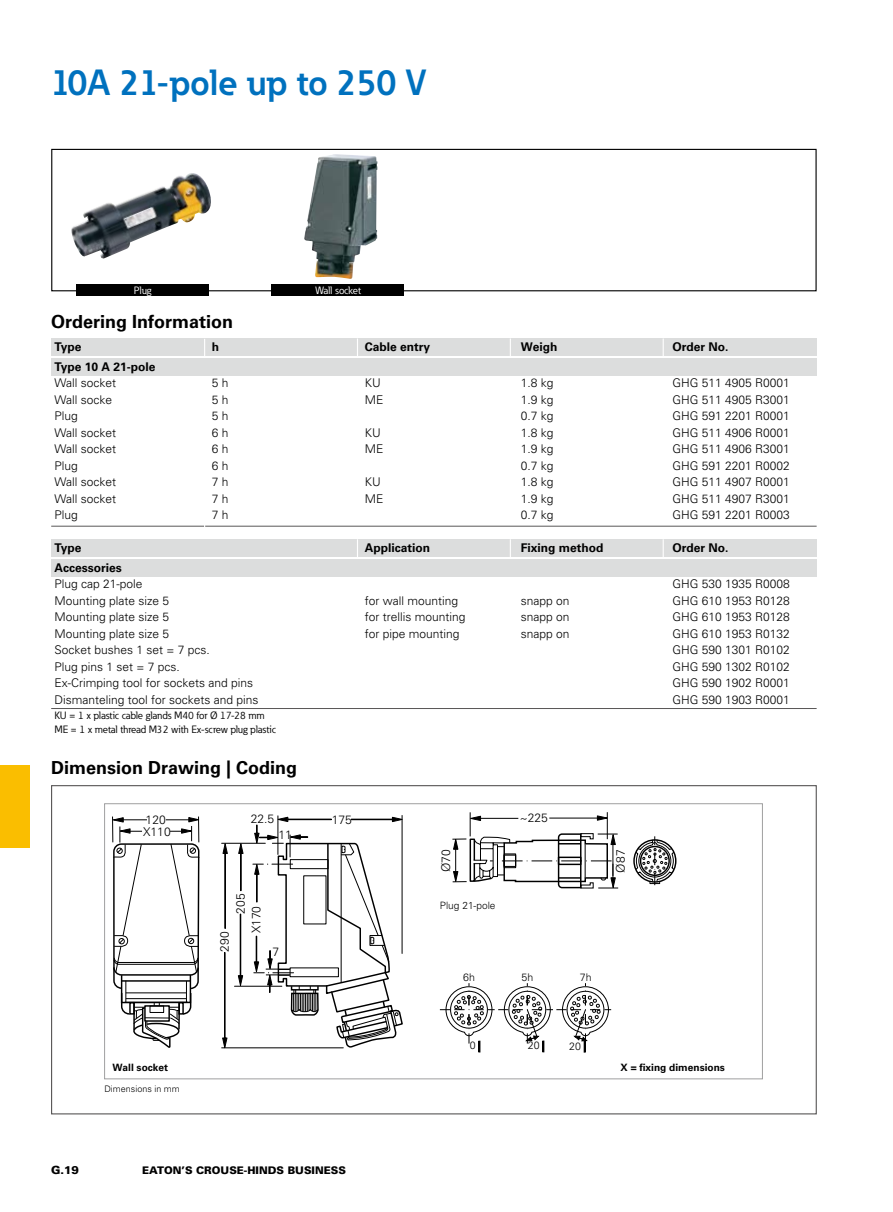
<style>
.page{position:relative;width:893px;height:1212px;background:#fff}
.page>*{position:absolute;margin:0;border:0;box-sizing:border-box;transform-origin:0 0}
.t1{font:700 36px "Eaton";color:#0071be}
.t2{font:700 18px "Univers";color:#000}
.t3{font:300 12.15px/11.2px "Univers";color:#000}
.t4{font:300 12px "Univers";color:#000}
.t5{font:700 12px "Univers";color:#000}
.t6{font:900 11.25px "Univers";color:#000}
.t7{font:300 10.65px "Univers";color:#000}
.t8{font:10.5px/13.5px "Eaton";color:#000}
.t9{font:900 10.5px "Univers";color:#000}
.t10{font:10.5px "Eaton";letter-spacing:-.02em;color:#fff}
.t11{font:700 10.2px "Univers LT Std";color:#000}
.t12{font:300 10.2px "Univers";color:#000}
.t13{font:300 9px "Univers";color:#000}
</style>
<div class="page">
<div style="left:0;top:765px;width:30px;height:82px;background:#fabe00"></div>
<div style="left:51px;top:149px;width:766px;height:142px;border:1px solid #000"></div>
<div style="left:271px;top:285px;width:132px;height:11px;background:#000"></div>
<div style="left:77px;top:285px;width:132px;height:11px;background:#000"></div>
<hr style="left:51px;top:526px;width:766px;height:1px;background:#595757">
<hr style="left:51px;top:708px;width:766px;height:1px;background:#595757">
<div style="left:51px;top:338px;width:766px;height:17px;background:#dcdddd"></div>
<div style="left:51px;top:540px;width:766px;height:17px;background:#dcdddd"></div>
<hr style="left:204px;top:339px;width:1px;height:196px;background:#fff">
<svg style="left:357px;top:540px;width:1px;height:17px"></svg>
<svg style="left:510px;top:539px;width:1px;height:18px"></svg>
<svg style="left:663px;top:539px;width:1px;height:18px"></svg>
<div style="left:51px;top:358px;width:766px;height:17px;background:#dcdddd"></div>
<div style="left:51px;top:559px;width:766px;height:17px;background:#dcdddd"></div>
<div style="left:104px;top:803px;width:659px;height:276px;border:1px solid #9f9fa0"></div>
<svg style="left:440px;top:983px;width:171px;height:69px"></svg>
<hr style="left:402px;top:815px;width:1px;height:138px;background:#000">
<hr style="left:222px;top:1047px;width:121px;height:1px;background:#000">
<hr style="left:234px;top:986px;width:48px;height:1px;background:#000">
<hr style="left:222px;top:843px;width:43px;height:1px;background:#000">
<hr style="left:278px;top:816px;width:1px;height:38px;background:#000">
<svg style="left:223px;top:843px;width:5px;height:85px"></svg>
<svg style="left:238px;top:843px;width:5px;height:48px"></svg>
<svg style="left:222px;top:952px;width:5px;height:96px"></svg>
<svg style="left:238px;top:914px;width:5px;height:72px"></svg>
<svg style="left:253px;top:817px;width:150px;height:232px"></svg>
<svg style="left:112px;top:816px;width:88px;height:232px"></svg>
<div style="left:633px;top:839px;width:43px;height:44px;border:1px solid #000;border-radius:50%"></div>
<svg style="left:635px;top:836px;width:40px;height:49px"></svg>
<svg style="left:452px;top:812px;width:166px;height:77px"></svg>
<img style="left:304px;top:154px;width:74px;height:125px">
<img style="left:71px;top:173px;width:140px;height:86px">
<svg style="left:357px;top:338px;width:1px;height:17px"></svg>
<svg style="left:510px;top:338px;width:1px;height:17px"></svg>
<svg style="left:663px;top:338px;width:1px;height:17px"></svg>
<h1 class="t1" style="left:51px;top:59px;width:377px">10A 21-pole up to 250 V</h1>
<p class="t10" style="left:134px;top:283px;width:19px">Plug</p>
<p class="t10" style="left:315px;top:283px;width:47px">Wall socket</p>
<h2 class="t2" style="left:51px;top:311px;width:184px">Ordering Information</h2>
<p class="t5" style="left:54px;top:340px;width:29px">Type</p>
<p class="t5" style="left:212px;top:340px;width:9px">h</p>
<p class="t5" style="left:365px;top:340px;width:67px">Cable entry</p>
<p class="t5" style="left:521px;top:340px;width:38px">Weigh</p>
<p class="t5" style="left:672px;top:340px;width:58px">Order No.</p>
<p class="t5" style="left:54px;top:360px;width:103px">Type 10 A 21-pole</p>
<p class="t4" style="left:54px;top:376px;width:63px">Wall socket</p>
<p class="t4" style="left:212px;top:376px;width:18px">5 h</p>
<p class="t4" style="left:365px;top:376px;width:17px">KU</p>
<p class="t4" style="left:521px;top:376px;width:34px">1.8 kg</p>
<p class="t4" style="left:672px;top:376px;width:119px">GHG 511 4905 R0001</p>
<p class="t4" style="left:54px;top:392px;width:59px">Wall socke</p>
<p class="t4" style="left:212px;top:392px;width:18px">5 h</p>
<p class="t4" style="left:365px;top:392px;width:20px">ME</p>
<p class="t4" style="left:521px;top:392px;width:34px">1.9 kg</p>
<p class="t4" style="left:672px;top:392px;width:119px">GHG 511 4905 R3001</p>
<p class="t4" style="left:54px;top:409px;width:25px">Plug</p>
<p class="t4" style="left:212px;top:409px;width:18px">5 h</p>
<p class="t4" style="left:521px;top:409px;width:34px">0.7 kg</p>
<p class="t4" style="left:672px;top:409px;width:119px">GHG 591 2201 R0001</p>
<p class="t4" style="left:54px;top:425px;width:63px">Wall socket</p>
<p class="t4" style="left:212px;top:425px;width:18px">6 h</p>
<p class="t4" style="left:365px;top:425px;width:17px">KU</p>
<p class="t4" style="left:521px;top:425px;width:34px">1.8 kg</p>
<p class="t4" style="left:672px;top:425px;width:119px">GHG 511 4906 R0001</p>
<p class="t4" style="left:54px;top:442px;width:63px">Wall socket</p>
<p class="t4" style="left:212px;top:442px;width:18px">6 h</p>
<p class="t4" style="left:365px;top:442px;width:20px">ME</p>
<p class="t4" style="left:521px;top:442px;width:34px">1.9 kg</p>
<p class="t4" style="left:672px;top:442px;width:119px">GHG 511 4906 R3001</p>
<p class="t4" style="left:54px;top:458px;width:25px">Plug</p>
<p class="t4" style="left:212px;top:458px;width:18px">6 h</p>
<p class="t4" style="left:521px;top:458px;width:34px">0.7 kg</p>
<p class="t4" style="left:672px;top:458px;width:119px">GHG 591 2201 R0002</p>
<p class="t4" style="left:54px;top:475px;width:63px">Wall socket</p>
<p class="t4" style="left:212px;top:475px;width:18px">7 h</p>
<p class="t4" style="left:365px;top:475px;width:17px">KU</p>
<p class="t4" style="left:521px;top:475px;width:34px">1.8 kg</p>
<p class="t4" style="left:672px;top:475px;width:119px">GHG 511 4907 R0001</p>
<p class="t4" style="left:54px;top:491px;width:63px">Wall socket</p>
<p class="t4" style="left:212px;top:491px;width:18px">7 h</p>
<p class="t4" style="left:365px;top:491px;width:20px">ME</p>
<p class="t4" style="left:521px;top:491px;width:34px">1.9 kg</p>
<p class="t4" style="left:672px;top:491px;width:119px">GHG 511 4907 R3001</p>
<p class="t4" style="left:54px;top:508px;width:25px">Plug</p>
<p class="t4" style="left:212px;top:508px;width:18px">7 h</p>
<p class="t4" style="left:521px;top:508px;width:34px">0.7 kg</p>
<p class="t4" style="left:672px;top:508px;width:119px">GHG 591 2201 R0003</p>
<p class="t5" style="left:54px;top:541px;width:29px">Type</p>
<p class="t5" style="left:365px;top:541px;width:67px">Application</p>
<p class="t5" style="left:521px;top:541px;width:84px">Fixing method</p>
<p class="t5" style="left:672px;top:541px;width:58px">Order No.</p>
<p class="t5" style="left:54px;top:561px;width:69px">Accessories</p>
<p class="t4" style="left:54px;top:577px;width:90px">Plug cap 21-pole</p>
<p class="t4" style="left:672px;top:577px;width:119px">GHG 530 1935 R0008</p>
<p class="t4" style="left:54px;top:593px;width:116px">Mounting plate size 5</p>
<p class="t4" style="left:365px;top:593px;width:95px">for wall mounting</p>
<p class="t4" style="left:521px;top:593px;width:50px">snapp on</p>
<p class="t4" style="left:672px;top:593px;width:119px">GHG 610 1953 R0128</p>
<p class="t4" style="left:54px;top:610px;width:116px">Mounting plate size 5</p>
<p class="t4" style="left:365px;top:610px;width:102px">for trellis mounting</p>
<p class="t4" style="left:521px;top:610px;width:50px">snapp on</p>
<p class="t4" style="left:672px;top:610px;width:119px">GHG 610 1953 R0128</p>
<p class="t4" style="left:54px;top:626px;width:116px">Mounting plate size 5</p>
<p class="t4" style="left:365px;top:626px;width:96px">for pipe mounting</p>
<p class="t4" style="left:521px;top:626px;width:50px">snapp on</p>
<p class="t4" style="left:672px;top:626px;width:119px">GHG 610 1953 R0132</p>
<p class="t4" style="left:54px;top:643px;width:157px">Socket bushes 1 set = 7 pcs.</p>
<p class="t4" style="left:672px;top:643px;width:119px">GHG 590 1301 R0102</p>
<p class="t4" style="left:54px;top:659px;width:127px">Plug pins 1 set = 7 pcs.</p>
<p class="t4" style="left:672px;top:659px;width:119px">GHG 590 1302 R0102</p>
<p class="t4" style="left:54px;top:676px;width:200px">Ex-Crimping tool for sockets and pins</p>
<p class="t4" style="left:672px;top:676px;width:119px">GHG 590 1902 R0001</p>
<p class="t4" style="left:54px;top:692px;width:206px">Dismanteling tool for sockets and pins</p>
<p class="t4" style="left:672px;top:692px;width:119px">GHG 590 1903 R0001</p>
<p class="t8" style="left:54px;top:709px;width:223px">KU = 1 x plastic cable glands M40 for Ø 17-28 mm<br>ME = 1 x metal thread M32 with Ex-screw plug plastic</p>
<h2 class="t2" style="left:51px;top:757px;width:248px">Dimension Drawing | Coding</h2>
<p class="t3" style="left:251px;top:813px;width:25px">22.5</p>
<p class="t3" style="left:143px;top:814px;width:29px">120<br>X110</p>
<p class="t3" style="left:332px;top:814px;width:22px">175</p>
<p class="t3" style="left:278px;top:829px;width:15px">11</p>
<p class="t3" style="left:235px;top:913px;width:22px;rotate:-90deg">205</p>
<p class="t3" style="left:250px;top:933px;width:29px;rotate:-90deg">X170</p>
<p class="t3" style="left:219px;top:952px;width:22px;rotate:-90deg">290</p>
<p class="t3" style="left:272px;top:946px;width:8px">7</p>
<p class="t3" style="left:520px;top:812px;width:30px">~225</p>
<p class="t3" style="left:440px;top:872px;width:24px;rotate:-90deg">Ø70</p>
<p class="t3" style="left:615px;top:872px;width:24px;rotate:-90deg">Ø87</p>
<p class="t12" style="left:440px;top:899px;width:57px">Plug 21-pole</p>
<p class="t7" style="left:463px;top:971px;width:13px">6h</p>
<p class="t7" style="left:522px;top:971px;width:13px">5h</p>
<p class="t7" style="left:580px;top:971px;width:13px">7h</p>
<p class="t7" style="left:470px;top:1039px;width:7px">0</p>
<p class="t7" style="left:528px;top:1039px;width:13px">20</p>
<p class="t7" style="left:569px;top:1039px;width:13px">20</p>
<p class="t11" style="left:112px;top:1061px;width:57px">Wall socket</p>
<p class="t11" style="left:621px;top:1061px;width:106px">X = fixing dimensions</p>
<p class="t13" style="left:104px;top:1084px;width:77px">Dimensions in mm</p>
<p class="t6" style="left:51px;top:1163px;width:30px">G.19</p>
<p class="t9" style="left:142px;top:1163px;width:205px">EATON’S CROUSE-HINDS BUSINESS</p>
</div>
